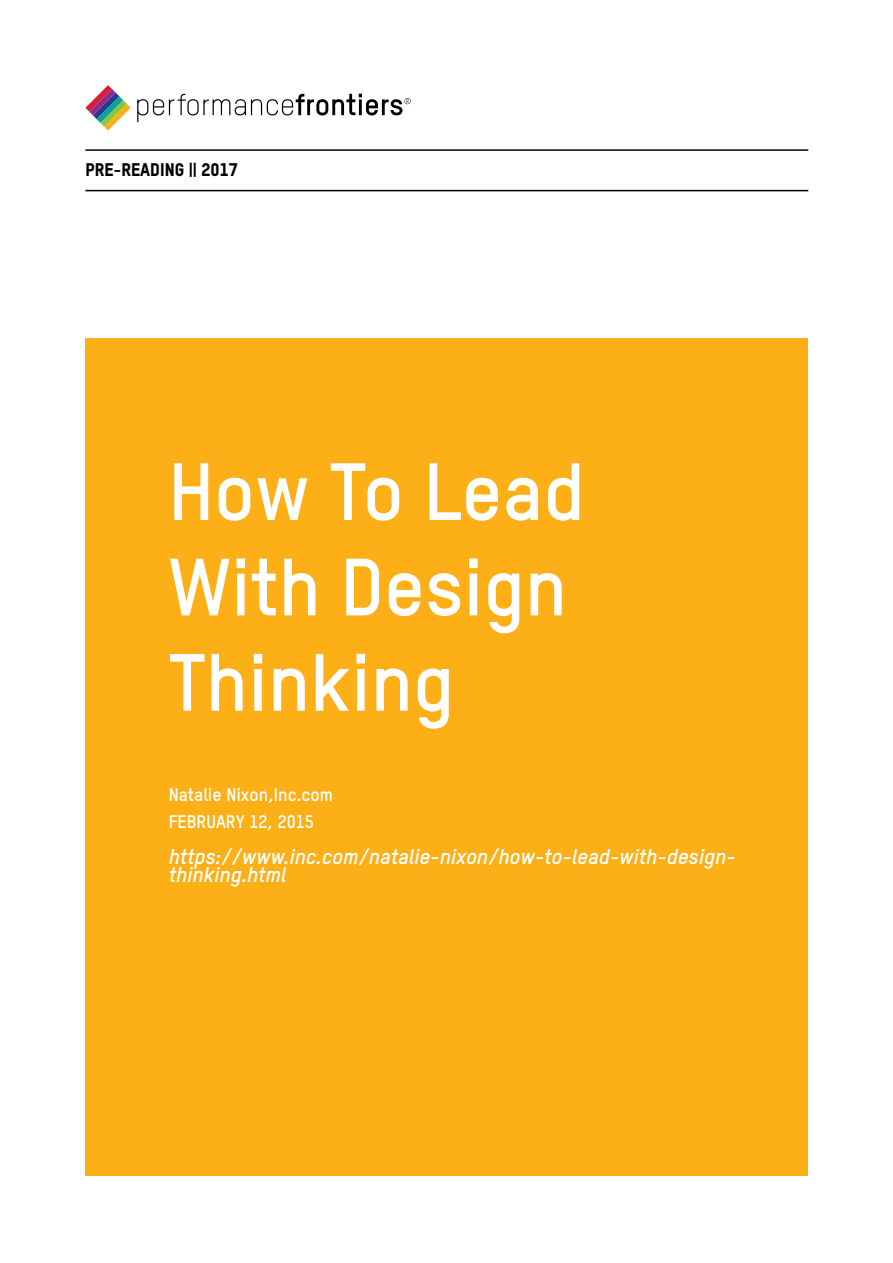
<style>
.page{position:relative;width:893px;height:1263px;background:#fff}
.page>*{position:absolute;margin:0;border:0;box-sizing:border-box;transform-origin:0 0}
.t1{font:700 79.5px/95.4px "TSTAR";color:#fff}
.t2{font:italic 700 21px/18px "TSTAR";color:#fff}
.t3{font:700 18px/27px "TSTAR";color:#fff}
.t4{font:800 18px "TSTAR";color:#000}
</style>
<div class="page">
<div style="left:85px;top:339px;width:723px;height:837px;background:#fcaf17"></div>
<svg style="left:85px;top:85px;width:46px;height:46px"></svg>
<svg style="left:137px;top:94px;width:274px;height:28px"></svg>
<hr style="left:85px;top:149px;width:723px;height:2px;background:#000">
<hr style="left:85px;top:190px;width:723px;height:1px;background:#000">
<p class="t4" style="left:85px;top:158px;width:154px">PRE-READING || 2017</p>
<h1 class="t1" style="left:169px;top:443px;width:418px">How To Lead<br>With Design<br>Thinking</h1>
<p class="t3" style="left:169px;top:781px;width:166px">Natalie Nixon,Inc.com<br>FEBRUARY 12, 2015</p>
<p class="t2" style="left:169px;top:847px;width:568px">https://www.inc.com/natalie-nixon/how-to-lead-with-design&shy;thinking.html</p>
</div>
